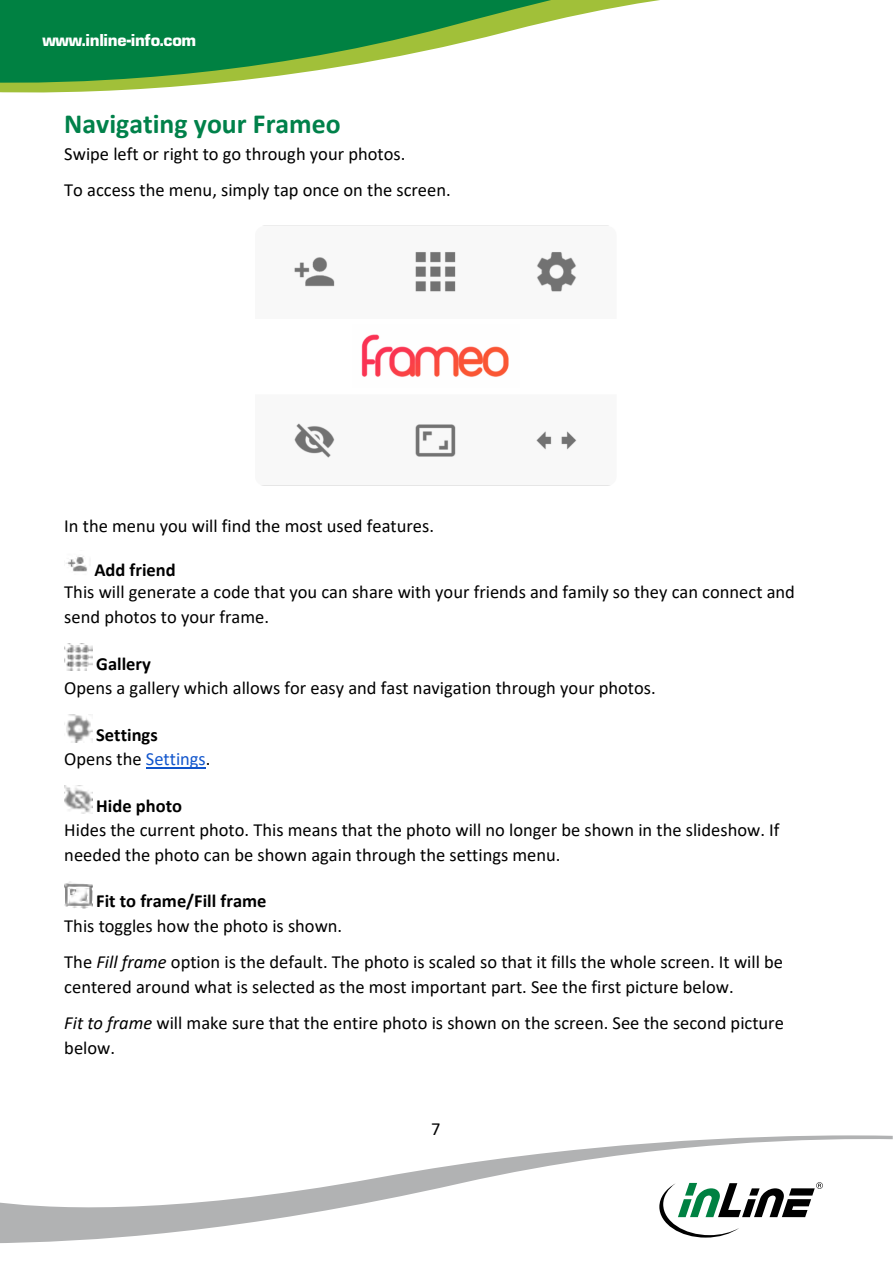
<style>
.page{position:relative;width:893px;height:1263px;background:#fff}
.page>*{position:absolute;margin:0;border:0;box-sizing:border-box;transform-origin:0 0}
.t1{font:700 27.75px "Calibri";color:#00814a}
.t2{font:18.45px/24.5px "Calibri";color:#000}
.t3{font:700 18.45px "Calibri";color:#000}
.t4{font:900 18px "Eurostile";letter-spacing:-.015em;color:#fff}
.s1{font-weight:700}
.s2{color:#15c}
.s3{font-style:italic}
</style>
<div class="page">
<hr style="left:146px;top:767px;width:60px;height:1px;background:#15c">
<img style="left:261px;top:225px;width:349px;height:261px">
<img style="left:66px;top:556px;width:21px;height:16px">
<img style="left:65px;top:643px;width:27px;height:28px">
<img style="left:66px;top:714px;width:26px;height:28px">
<img style="left:65px;top:785px;width:27px;height:28px">
<img style="left:65px;top:881px;width:27px;height:28px">
<svg style="left:0;top:84px;width:204px;height:9px;fill:#a1c039"></svg>
<svg style="left:0;top:0;width:660px;height:84px;fill:#008142"></svg>
<svg style="left:0;top:1135px;width:893px;height:108px"></svg>
<svg style="left:659px;top:1182px;width:164px;height:55px"></svg>
<p class="t4" style="left:43px;top:30px;width:155px">www.inline-info.com</p>
<h1 class="t1" style="left:64px;top:104px;width:278px">Navigating your Frameo</h1>
<p class="t2" style="left:64px;top:136px;width:388px;line-height:35.1px">Swipe left or right to go through your photos.<br>To access the menu, simply tap once on the screen.</p>
<p class="t2" style="left:64px;top:513px;width:371px">In the menu you will find the most used features.</p>
<p class="t3" style="left:94px;top:556px;width:83px">Add friend</p>
<p class="t2" style="left:64px;top:580px;width:732px;line-height:24px">This will generate a code that you can share with your friends and family so they can connect and send photos to your frame.</p>
<p class="t3" style="left:96px;top:650px;width:56px">Gallery</p>
<p class="t2" style="left:64px;top:675px;width:593px">Opens a gallery which allows for easy and fast navigation through your photos.</p>
<p class="t2" style="left:64px;top:722px;width:148px;text-indent:32px"><span class="s1">Settings<br></span>Opens the <span class="s2">Settings</span>.</p>
<p class="t3" style="left:96px;top:793px;width:87px">Hide photo</p>
<p class="t2" style="left:64px;top:817px;width:717px">Hides the current photo. This means that the photo will no longer be shown in the slideshow. If needed the photo can be shown again through the settings menu.</p>
<p class="t3" style="left:96px;top:888px;width:172px">Fit to frame/Fill frame</p>
<p class="t2" style="left:64px;top:907px;width:720px;line-height:36.6px">This toggles how the photo is shown.<br>The <span class="s3">Fill frame</span> option is the default. The photo is scaled so that it fills the whole screen. It will be</p>
<p class="t2" style="left:64px;top:968px;width:721px;line-height:36.6px">centered around what is selected as the most important part. See the first picture below.<br><span class="s3">Fit to frame</span> will make sure that the entire photo is shown on the screen. See the second picture</p>
<p class="t2" style="left:64px;top:1035px;width:52px">below.</p>
<p class="t2" style="left:431px;top:1116px;width:11px">7</p>
</div>
